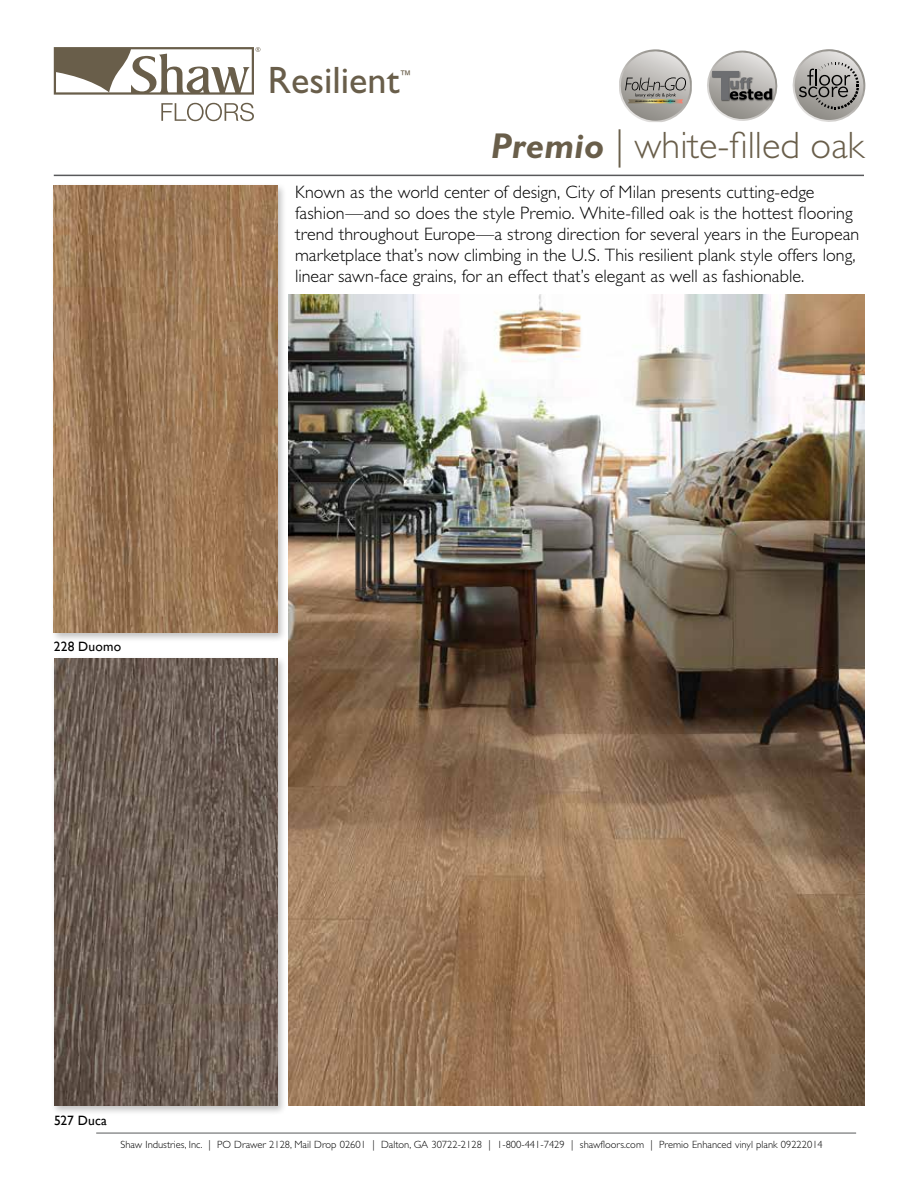
<style>
.page{position:relative;width:918px;height:1188px;background:#fff}
.page>*{position:absolute;margin:0;border:0;box-sizing:border-box;transform-origin:0 0}
.t1{font:300 38.25px "Gill Sans Std";color:#695e4a}
.t2{font:38.25px "Gill Sans Std";color:#695e4a}
.t3{font:300 18px/21px "Gill Sans Std";color:#000}
.t4{font:13.5px "Gill Sans";letter-spacing:.015em;color:#000}
.t5{font:12px "Gill Sans Std";color:#695e4a}
.t6{font:300 10.5px "Gill Sans Std";color:#000}
.t7{font:700 2.1px "Gill Sans Std";color:#000}
.s1{font-weight:700;font-style:italic;font-size:36px}
</style>
<div class="page">
<hr style="left:54px;top:175px;width:810px;height:1px;background:#58595b">
<svg style="left:161px;top:103px;width:93px;height:18px"></svg>
<svg style="left:54px;top:47px;width:206px;height:48px"></svg>
<hr style="left:96px;top:1133px;width:760px;height:1px;background:#58595b">
<div style="left:51px;top:183px;width:236px;height:460px;background:#000;opacity:.25"></div>
<img style="left:54px;top:185px;width:223px;height:447px">
<div style="left:51px;top:656px;width:237px;height:460px;background:#000;opacity:.25"></div>
<img style="left:54px;top:658px;width:223px;height:447px">
<img style="left:288px;top:295px;width:576px;height:810px">
<svg style="left:707px;top:50px;width:71px;height:71px"></svg>
<svg style="left:619px;top:49px;width:73px;height:73px"></svg>
<svg style="left:792px;top:49px;width:74px;height:73px"></svg>
<h1 class="t2" style="left:268px;top:58px;width:133px">Resilient</h1>
<p class="t5" style="left:399px;top:68px;width:13px">™</p>
<p class="t7" style="left:636px;top:100px;width:41px">GLUELESS LOCKING INSTALLATION</p>
<h1 class="t1" style="left:491px;top:124px;width:375px"><span class="s1">Premio</span> | white-filled oak</h1>
<p class="t4" style="left:54px;top:638px;width:69px">228 Duomo</p>
<p class="t3" style="left:295px;top:181px;width:566px">Known as the world center of design, City of Milan presents cutting-edge fashion—and so does the style Premio. White-filled oak is the hottest flooring trend throughout Europe—a strong direction for several years in the European marketplace that’s now climbing in the U.S. This resilient plank style offers long, linear sawn-face grains, for an effect that’s elegant as well as fashionable.</p>
<p class="t4" style="left:54px;top:1113px;width:54px">527 Duca</p>
<p class="t6" style="left:120px;top:1139px;width:704px">Shaw Industries, Inc. | PO Drawer 2128, Mail Drop 02601 | Dalton, GA 30722-2128 | 1-800-441-7429 | shawfloors.com | Premio Enhanced vinyl plank 09222014</p>
</div>
